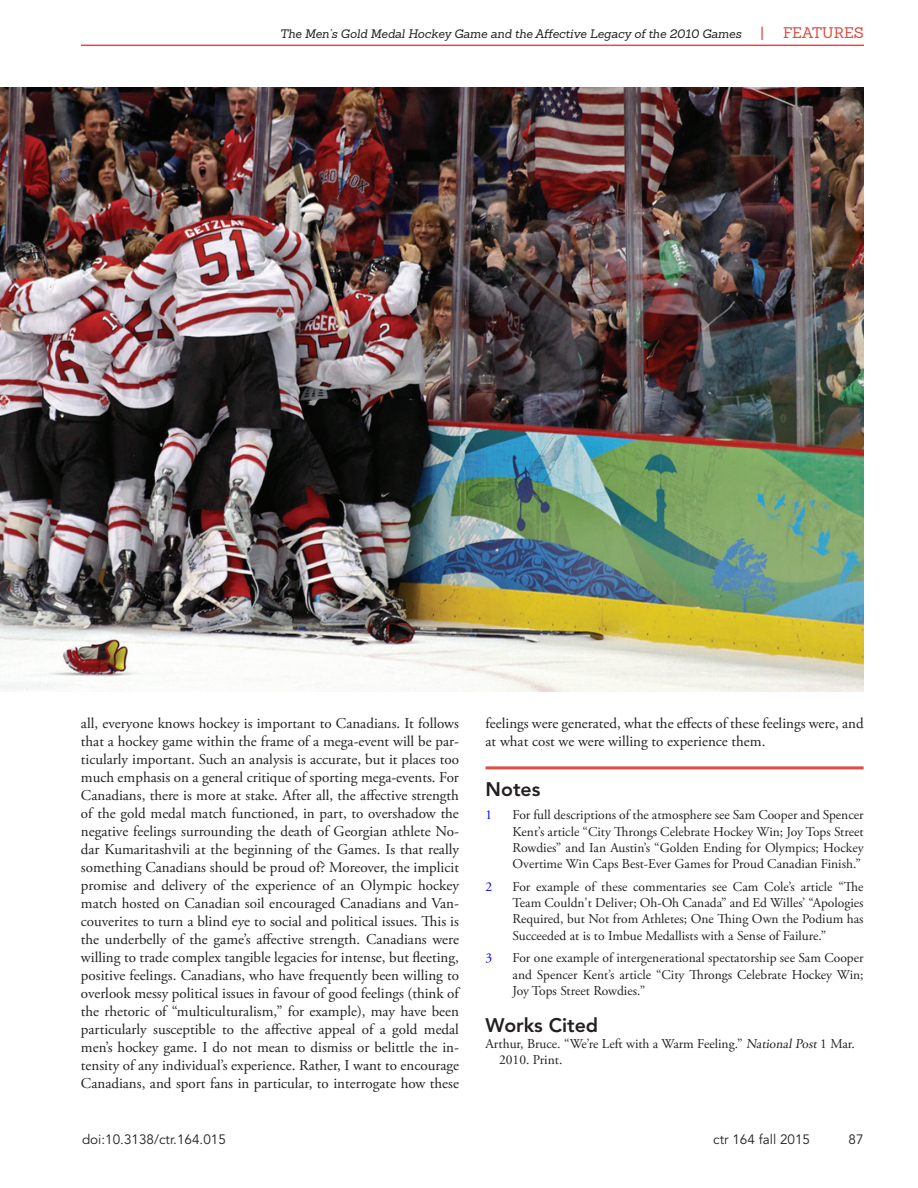
<style>
.page{position:relative;width:918px;height:1188px;background:#fff}
.page>*{position:absolute;margin:0;border:0;box-sizing:border-box;transform-origin:0 0}
.t1{font:800 19.5px "Avenir";color:#231f20}
.t2{font:15px/18px "Adobe Garamond Pro";color:#231f20;text-align:justify}
.t3{font:15px "Sanchez";color:#de4c43}
.t4{font:13.5px/16.2px "Adobe Garamond Pro";color:#231f20;text-align:justify}
.t5{font:13.5px "Avenir";color:#231f20}
.t6{font:13.5px "Adobe Garamond Pro";color:#00f}
.t7{font:italic 12px "Sanchez";color:#231f20}
.s1{font-style:normal;font-size:15px;color:#de4c43}
</style>
<div class="page">
<hr style="left:81px;top:45px;width:783px;height:1px;background:#de4c43">
<hr style="left:486px;top:766px;width:378px;height:3px;background:#de4c43">
<img style="left:0;top:87px;width:864px;height:604px">
<p class="t7" style="left:280px;top:26px;width:486px">The Men’s Gold Medal Hockey Game and the Affective Legacy of the 2010 Games <span class="s1">|</span></p>
<p class="t3" style="left:783px;top:23px;width:82px">FEATURES</p>
<p class="t2" style="left:81px;top:715px;width:380px">all, everyone knows hockey is important to Canadians. It follows that a hockey game within the frame of a mega-event will be par&shy;ticularly important. Such an analysis is accurate, but it places too much emphasis on a general critique of sporting mega-events. For Canadians, there is more at stake. After all, the affective strength of the gold medal match functioned, in part, to overshadow the negative feelings surrounding the death of Georgian athlete No&shy;dar Kumaritashvili at the beginning of the Games. Is that really something Canadians should be proud of? Moreover, the implicit promise and delivery of the experience of an Olympic hockey match hosted on Canadian soil encouraged Canadians and Van&shy;couverites to turn a blind eye to social and political issues. This is the underbelly of the game’s affective strength. Canadians were willing to trade complex tangible legacies for intense, but fleeting, positive feelings. Canadians, who have frequently been willing to overlook messy political issues in favour of good feelings (think of the rhetoric of “multiculturalism,” for example), may have been particularly susceptible to the affective appeal of a gold medal men’s hockey game. I do not mean to dismiss or belittle the in&shy;tensity of any individual’s experience. Rather, I want to encourage Canadians, and sport fans in particular, to interrogate how these</p>
<p class="t2" style="left:486px;top:715px;width:380px">feelings were generated, what the effects of these feelings were, and at what cost we were willing to experience them.</p>
<h1 class="t1" style="left:486px;top:778px;width:56px">Notes</h1>
<p class="t6" style="left:486px;top:807px;width:8px">1</p>
<p class="t4" style="left:513px;top:807px;width:353px">For full descriptions of the atmosphere see Sam Cooper and Spencer Kent’s article “City Throngs Celebrate Hockey Win; Joy Tops Street Rowdies” and Ian Austin’s “Golden Ending for Olympics; Hockey Overtime Win Caps Best-Ever Games for Proud Canadian Finish.”</p>
<p class="t6" style="left:486px;top:878px;width:8px">2</p>
<p class="t4" style="left:513px;top:879px;width:353px">For example of these commentaries see Cam Cole’s article “The Team Couldn't Deliver; Oh-Oh Canada” and Ed Willes’ “Apologies Required, but Not from Athletes; One Thing Own the Podium has Succeeded at is to Imbue Medallists with a Sense of Failure.”</p>
<p class="t6" style="left:486px;top:950px;width:8px">3</p>
<p class="t4" style="left:513px;top:951px;width:352px">For one example of intergenerational spectatorship see Sam Cooper and Spencer Kent’s article “City Throngs Celebrate Hockey Win; Joy Tops Street Rowdies.”</p>
<h1 class="t1" style="left:486px;top:1013px;width:114px">Works Cited</h1>
<p class="t4" style="left:499px;top:1036px;width:357px;text-indent:-13px">Arthur, Bruce. “We’re Left with a Warm Feeling.” National Post 1 Mar.<br>2010. Print.</p>
<p class="t5" style="left:82px;top:1132px;width:145px">doi:10.3138/ctr.164.015</p>
<p class="t5" style="left:713px;top:1132px;width:98px">ctr 164 fall 2015</p>
<p class="t5" style="left:849px;top:1132px;width:17px">87</p>
</div>
